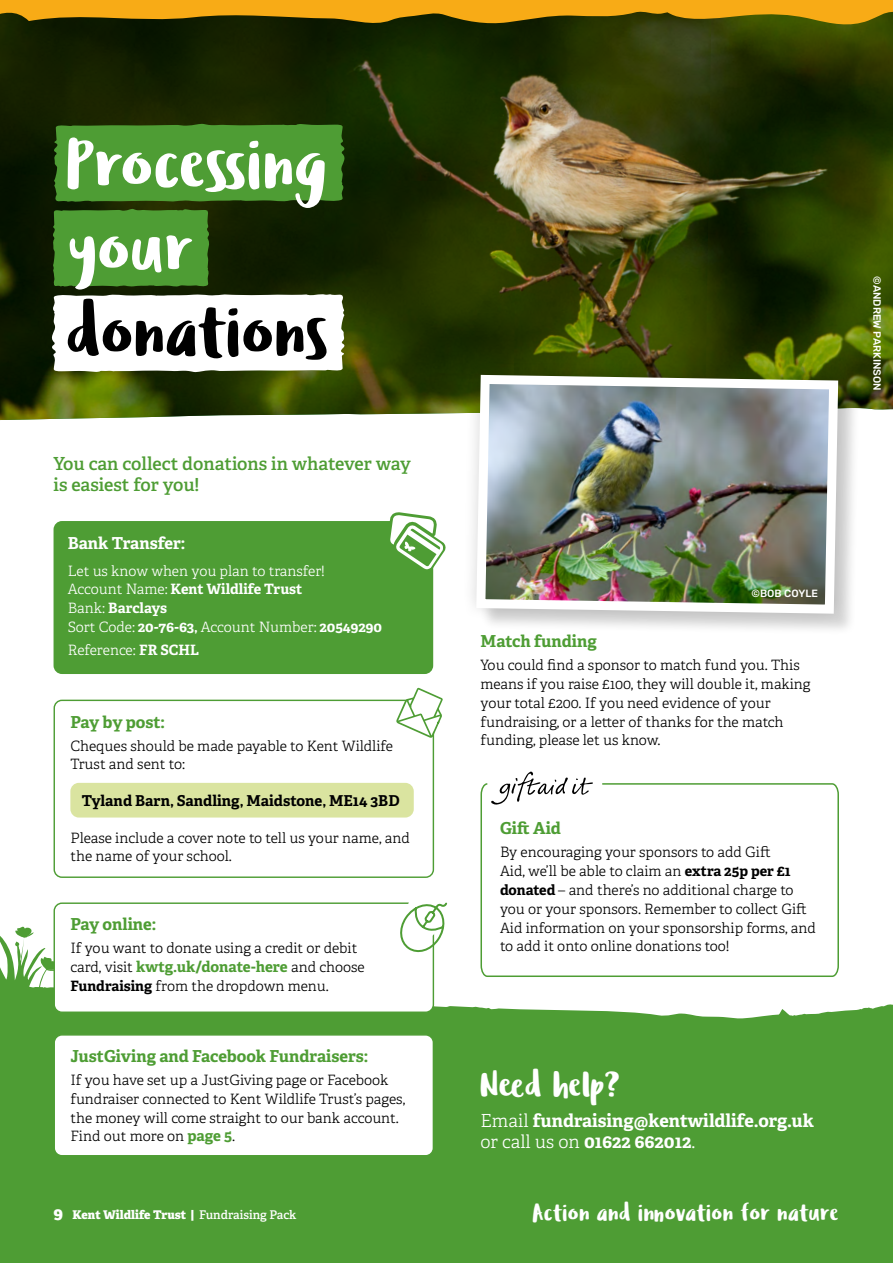
<style>
.page{position:relative;width:893px;height:1263px;background:#fff}
.page>*{position:absolute;margin:0;border:0;box-sizing:border-box;transform-origin:0 0}
.t1{font:73.5px/83.7px "Ludicrous";color:#fff}
.t2{font:36px "Ludicrous";color:#fff}
.t3{font:24.6px "Ludicrous";letter-spacing:.005em;color:#fff}
.t4{font:700 18px/21.6px "Adelle";color:#fff}
.t5{font:600 18px/21.6px "Adelle";color:#4e9d34}
.t6{font:700 16.5px "Adelle";color:#4e9d34}
.t7{font:700 16.5px "Adelle";color:#fff}
.t8{font:700 15px "Adelle";color:#000}
.t9{font:300 14.25px/18.8px "Adelle";color:#000}
.t10{font:300 14.25px/18.8px "Adelle";color:#fff}
.t11{font:700 14.25px "Adelle";letter-spacing:-.005em;color:#fff}
.Paragraph_Style_1{font:800 12px "Adelle";color:#fff}
.t12{font:500 10.5px "Rubik";color:#fff}
.s1{color:#000}
.s2{font-weight:700}
.s3{font-weight:300}
.s4{font-weight:700;font-size:15px;color:#4e9d34}
.s5{font-size:16.5px}
.s6{font-weight:600}
</style>
<div class="page">
<img style="left:0;top:36px;width:893px;height:384px">
<svg style="left:53px;top:124px;width:295px;height:79px;background:#499430"></svg>
<div style="left:0;top:1004px;width:893px;height:259px;background:#4e9d34"></div>
<svg style="left:0;top:926px;width:57px;height:86px"></svg>
<svg style="left:49px;top:209px;width:297px;height:163px"></svg>
<svg style="left:0;top:0;width:893px;height:36px;background:#886a0b"></svg>
<svg style="left:480px;top:783px;width:359px;height:194px"></svg>
<svg style="left:491px;top:772px;width:102px;height:32px"></svg>
<div style="left:479px;top:378px;width:381px;height:258px;background:#fefefe"></div>
<svg style="left:460px;top:358px;width:394px;height:271px"></svg>
<img style="left:472px;top:370px;width:371px;height:248px">
<div style="left:54px;top:700px;width:380px;height:178px;border:1px solid #4e9d34;border-radius:8px"></div>
<svg style="left:396px;top:687px;width:47px;height:52px"></svg>
<div style="left:70px;top:783px;width:344px;height:34px;background:#dae4a0;border-radius:8px"></div>
<div style="left:54px;top:521px;width:379px;height:153px;background:#4e9d34;border-radius:8px"></div>
<svg style="left:389px;top:512px;width:57px;height:64px"></svg>
<div style="left:54px;top:903px;width:379px;height:109px;background:#fff;border-radius:8px"></div>
<div style="left:54px;top:902px;width:380px;height:111px;border:1px solid #4e9d34;border-radius:8px"></div>
<div style="left:54px;top:1035px;width:379px;height:121px;background:#fff;border-radius:8px"></div>
<div style="left:54px;top:1034px;width:380px;height:122px;border:1px solid #4e9d34;border-radius:8px"></div>
<svg style="left:305px;top:902px;width:144px;height:112px"></svg>
<p class="t1" style="left:67px;top:122px;width:264px">Processing your <span class="s1">donations</span></p>
<p class="t5" style="left:54px;top:453px;width:359px">You can collect donations in whatever way is easiest for you!</p>
<p class="t7" style="left:68px;top:531px;width:119px">Bank Transfer:</p>
<p class="t10" style="left:68px;top:561px;width:259px">Let us know when you plan to transfer!<br>Account Name: <span class="s2">Kent Wildlife Trust</span></p>
<p class="t11" style="left:68px;top:598px;width:101px"><span class="s3">Bank:</span> Barclays</p>
<p class="t10" style="left:68px;top:617px;width:316px">Sort Code: <span class="s2">20-76-63,</span> Account Number: <span class="s2">20549290</span></p>
<p class="t10" style="left:68px;top:640px;width:133px">Reference: <span class="s2">FR SCHL</span></p>
<p class="t6" style="left:70px;top:710px;width:96px">Pay by post:</p>
<p class="t9" style="left:70px;top:736px;width:324px">Cheques should be made payable to Kent Wildlife<br>Trust and sent to:</p>
<p class="t8" style="left:82px;top:790px;width:319px">Tyland Barn, Sandling, Maidstone, ME14 3BD</p>
<p class="t9" style="left:70px;top:828px;width:341px">Please include a cover note to tell us your name, and the name of your school.</p>
<p class="t6" style="left:70px;top:912px;width:87px">Pay online:</p>
<p class="t9" style="left:70px;top:938px;width:296px">If you want to donate using a credit or debit card, visit <span class="s4">kwtg.uk/donate-here</span> and choose<br><span class="s2">Fundraising</span> from the dropdown menu.</p>
<p class="t6" style="left:70px;top:1044px;width:299px">JustGiving and Facebook Fundraisers:</p>
<p class="t9" style="left:70px;top:1070px;width:336px">If you have set up a JustGiving page or Facebook fundraiser connected to Kent Wildlife Trust’s pages, the money will come straight to our bank account.<br>Find out more on <span class="s4">page 5</span>.</p>
<p class="t12" style="left:751px;top:587px;width:68px">©BOB COYLE</p>
<p class="t6" style="left:480px;top:629px;width:118px">Match funding</p>
<p class="t9" style="left:480px;top:655px;width:332px">You could find a sponsor to match fund you. This means if you raise £100, they will double it, making your total £200. If you need evidence of your fundraising, or a letter of thanks for the match funding, please let us know.</p>
<p class="t6" style="left:500px;top:817px;width:62px">Gift Aid</p>
<p class="t9" style="left:500px;top:843px;width:317px">By encouraging your sponsors to add Gift<br>Aid, we’ll be able to claim an <span class="s2">extra 25p per £1 donated</span> – and there’s no additional charge to you or your sponsors. Remember to collect Gift Aid information on your sponsorship forms, and to add it onto online donations too!</p>
<p class="t2" style="left:480px;top:1059px;width:142px">Need help?</p>
<p class="t4" style="left:480px;top:1109px;width:335px"><span class="s3">Email</span> fundraising@kentwildlife.org.uk <span class="s3">or call us on</span> 01622 662012<span class="s3">.</span></p>
<p class="Paragraph_Style_1" style="left:54px;top:1207px;width:244px"><span class="s5">9</span> Kent Wildlife Trust | <span class="s6">Fundraising Pack</span></p>
<p class="t3" style="left:533px;top:1195px;width:307px">Action and innovation for nature</p>
<p class="t12" style="left:883px;top:276px;width:116px;rotate:90deg">©ANDREW PARKINSON</p>
</div>
